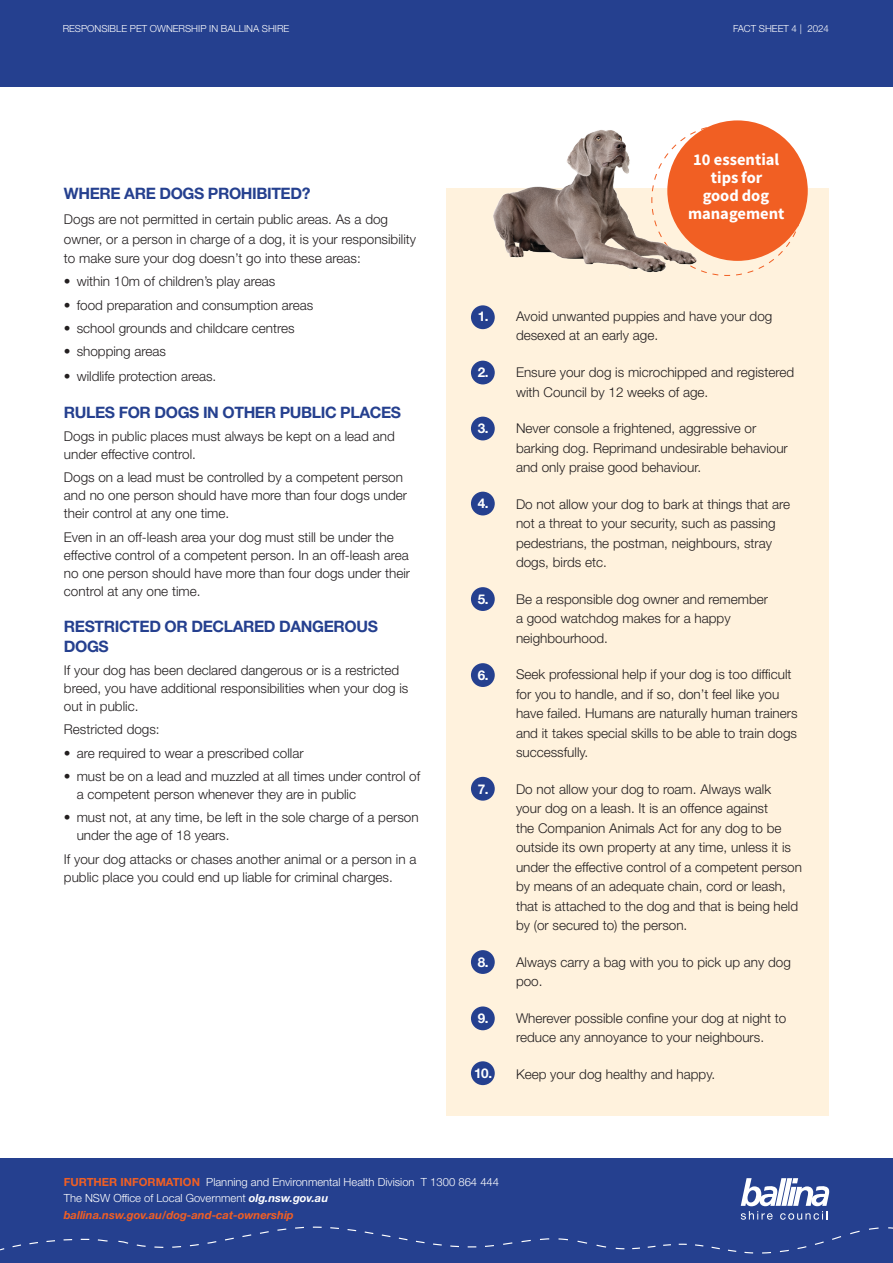
<style>
.page{position:relative;width:893px;height:1263px;background:#fff}
.page>*{position:absolute;margin:0;border:0;box-sizing:border-box;transform-origin:0 0}
.t1{font:16.5px/18px "Source Sans Variable";color:#fff;text-align:center}
.Subheading{font:700 15.75px/19.5px "Helvetica Neue LT Std";letter-spacing:-.025em;color:#25408f}
.body_copy_9pt_light{font:300 13.5px/19.5px "Helvetica Neue LT Std";color:#231f20}
.body_copy_with_dot_points{font:300 13.5px/18px "Helvetica Neue LT Std";color:#231f20}
.Numbered_bullet_points{font:700 13.5px "Helvetica Neue LT Std";color:#fff}
.t2{font:300 11.25px "Helvetica Neue LT Std";color:#fff}
.t3{font:italic 700 11.25px "Helvetica Neue LT Std";color:#f15f23}
.body_copy_9pt_light-2{font:300 9.75px "Helvetica Neue LT Std";color:#fff}
.s1{font-weight:700;color:#f15f23}
.s2{font-weight:700;font-style:italic}
</style>
<div class="page">
<div style="left:0;top:1159px;width:893px;height:104px;background:#25408f"></div>
<div style="left:0;top:0;width:893px;height:87px;background:#25408f"></div>
<svg style="left:741px;top:1178px;width:89px;height:42px"></svg>
<svg style="left:0;top:1226px;width:893px;height:28px"></svg>
<div style="left:447px;top:188px;width:382px;height:928px;background:#fff2dd"></div>
<div style="left:471px;top:305px;width:24px;height:24px;background:#25408f;border-radius:50%"></div>
<div style="left:471px;top:361px;width:24px;height:23px;background:#25408f;border-radius:50%"></div>
<div style="left:471px;top:417px;width:24px;height:23px;background:#25408f;border-radius:50%"></div>
<div style="left:471px;top:492px;width:24px;height:23px;background:#25408f;border-radius:50%"></div>
<div style="left:471px;top:587px;width:24px;height:24px;background:#25408f;border-radius:50%"></div>
<div style="left:471px;top:663px;width:24px;height:24px;background:#25408f;border-radius:50%"></div>
<div style="left:471px;top:777px;width:24px;height:24px;background:#25408f;border-radius:50%"></div>
<div style="left:471px;top:950px;width:24px;height:24px;background:#25408f;border-radius:50%"></div>
<div style="left:471px;top:1006px;width:24px;height:24px;background:#25408f;border-radius:50%"></div>
<div style="left:471px;top:1061px;width:24px;height:24px;background:#25408f;border-radius:50%"></div>
<svg style="left:709px;top:124px;width:93px;height:152px"></svg>
<div style="left:667px;top:120px;width:141px;height:141px;background:#f15f23;border-radius:50%"></div>
<img style="left:493px;top:126px;width:216px;height:147px">
<p class="body_copy_9pt_light-2" style="left:63px;top:23px;width:228px">RESPONSIBLE PET OWNERSHIP IN BALLINA SHIRE</p>
<p class="body_copy_9pt_light-2" style="left:733px;top:23px;width:97px">FACT SHEET 4 | 2024</p>
<p class="Subheading" style="left:64px;top:184px;width:248px">WHERE ARE DOGS PROHIBITED?</p>
<p class="body_copy_with_dot_points" style="left:64px;top:209px;width:354px;line-height:19.5px">Dogs are not permitted in certain public areas. As a dog owner, or a person in charge of a dog, it is your responsibility to make sure your dog doesn’t go into these areas:</p>
<p class="body_copy_9pt_light" style="left:64px;top:272px;width:213px">• within 10m of children’s play areas</p>
<p class="body_copy_9pt_light" style="left:64px;top:295px;width:251px">• food preparation and consumption areas</p>
<p class="body_copy_9pt_light" style="left:64px;top:318px;width:232px">• school grounds and childcare centres</p>
<p class="body_copy_9pt_light" style="left:64px;top:341px;width:104px">• shopping areas</p>
<p class="body_copy_9pt_light" style="left:64px;top:366px;width:154px">• wildlife protection areas.</p>
<p class="Subheading" style="left:64px;top:402px;width:339px">RULES FOR DOGS IN OTHER PUBLIC PLACES</p>
<p class="body_copy_with_dot_points" style="left:64px;top:427px;width:332px">Dogs in public places must always be kept on a lead and under effective control.</p>
<p class="body_copy_with_dot_points" style="left:64px;top:468px;width:345px">Dogs on a lead must be controlled by a competent person and no one person should have more than four dogs under their control at any one time.</p>
<p class="body_copy_with_dot_points" style="left:64px;top:528px;width:348px">Even in an off-leash area your dog must still be under the effective control of a competent person. In an off-leash area no one person should have more than four dogs under their control at any one time.</p>
<p class="Subheading" style="left:64px;top:616px;width:315px">RESTRICTED OR DECLARED DANGEROUS<br>DOGS</p>
<p class="body_copy_with_dot_points" style="left:64px;top:661px;width:346px">If your dog has been declared dangerous or is a restricted breed, you have additional responsibilities when your dog is out in public.</p>
<p class="body_copy_with_dot_points" style="left:64px;top:720px;width:97px">Restricted dogs:</p>
<p class="body_copy_9pt_light" style="left:64px;top:743px;width:241px">• are required to wear a prescribed collar</p>
<p class="body_copy_9pt_light" style="left:77px;top:767px;width:345px;line-height:18px;text-indent:-13px">• must be on a lead and muzzled at all times under control of a competent person whenever they are in public</p>
<p class="body_copy_9pt_light" style="left:77px;top:808px;width:343px;line-height:18px;text-indent:-13px">• must not, at any time, be left in the sole charge of a person under the age of 18 years.</p>
<p class="body_copy_with_dot_points" style="left:64px;top:849px;width:354px">If your dog attacks or chases another animal or a person in a public place you could end up liable for criminal charges.</p>
<p class="t1" style="left:688px;top:150px;width:98px">10 essential tips for<br>good dog management</p>
<p class="Numbered_bullet_points" style="left:478px;top:307px;width:12px">1.</p>
<p class="Numbered_bullet_points" style="left:478px;top:364px;width:12px">2.</p>
<p class="Numbered_bullet_points" style="left:478px;top:420px;width:12px">3.</p>
<p class="Numbered_bullet_points" style="left:478px;top:495px;width:12px">4.</p>
<p class="Numbered_bullet_points" style="left:478px;top:591px;width:12px">5.</p>
<p class="Numbered_bullet_points" style="left:478px;top:667px;width:12px">6.</p>
<p class="Numbered_bullet_points" style="left:478px;top:780px;width:12px">7.</p>
<p class="Numbered_bullet_points" style="left:478px;top:954px;width:12px">8.</p>
<p class="Numbered_bullet_points" style="left:478px;top:1010px;width:12px">9.</p>
<p class="Numbered_bullet_points" style="left:474px;top:1065px;width:20px">10.</p>
<p class="body_copy_9pt_light" style="left:516px;top:306px;width:258px">Avoid unwanted puppies and have your dog desexed at an early age.</p>
<p class="body_copy_9pt_light" style="left:516px;top:362px;width:280px">Ensure your dog is microchipped and registered with Council by 12 weeks of age.</p>
<p class="body_copy_9pt_light" style="left:516px;top:418px;width:273px">Never console a frightened, aggressive or barking dog. Reprimand undesirable behaviour and only praise good behaviour.</p>
<p class="body_copy_9pt_light" style="left:516px;top:494px;width:276px">Do not allow your dog to bark at things that are not a threat to your security, such as passing pedestrians, the postman, neighbours, stray dogs, birds etc.</p>
<p class="body_copy_9pt_light" style="left:516px;top:589px;width:254px">Be a responsible dog owner and remember a good watchdog makes for a happy neighbourhood.</p>
<p class="body_copy_9pt_light" style="left:516px;top:664px;width:283px">Seek professional help if your dog is too difficult for you to handle, and if so, don’t feel like you have failed. Humans are naturally human trainers and it takes special skills to be able to train dogs successfully.</p>
<p class="body_copy_9pt_light" style="left:516px;top:779px;width:287px">Do not allow your dog to roam. Always walk<br>your dog on a leash. It is an offence against<br>the Companion Animals Act for any dog to be outside its own property at any time, unless it is under the effective control of a competent person by means of an adequate chain, cord or leash, that is attached to the dog and that is being held by (or secured to) the person.</p>
<p class="body_copy_9pt_light" style="left:516px;top:952px;width:276px">Always carry a bag with you to pick up any dog poo.</p>
<p class="body_copy_9pt_light" style="left:516px;top:1008px;width:272px">Wherever possible confine your dog at night to reduce any annoyance to your neighbours.</p>
<p class="body_copy_9pt_light" style="left:516px;top:1064px;width:201px">Keep your dog healthy and happy.</p>
<p class="t2" style="left:64px;top:1175px;width:437px"><span class="s1">FURTHER INFORMATION</span> Planning and Environmental Health Division T 1300 864 444</p>
<p class="t2" style="left:64px;top:1191px;width:266px">The NSW Office of Local Government <span class="s2">olg.nsw.gov.au</span></p>
<p class="t3" style="left:64px;top:1208px;width:232px">ballina.nsw.gov.au/dog-and-cat-ownership</p>
</div>
